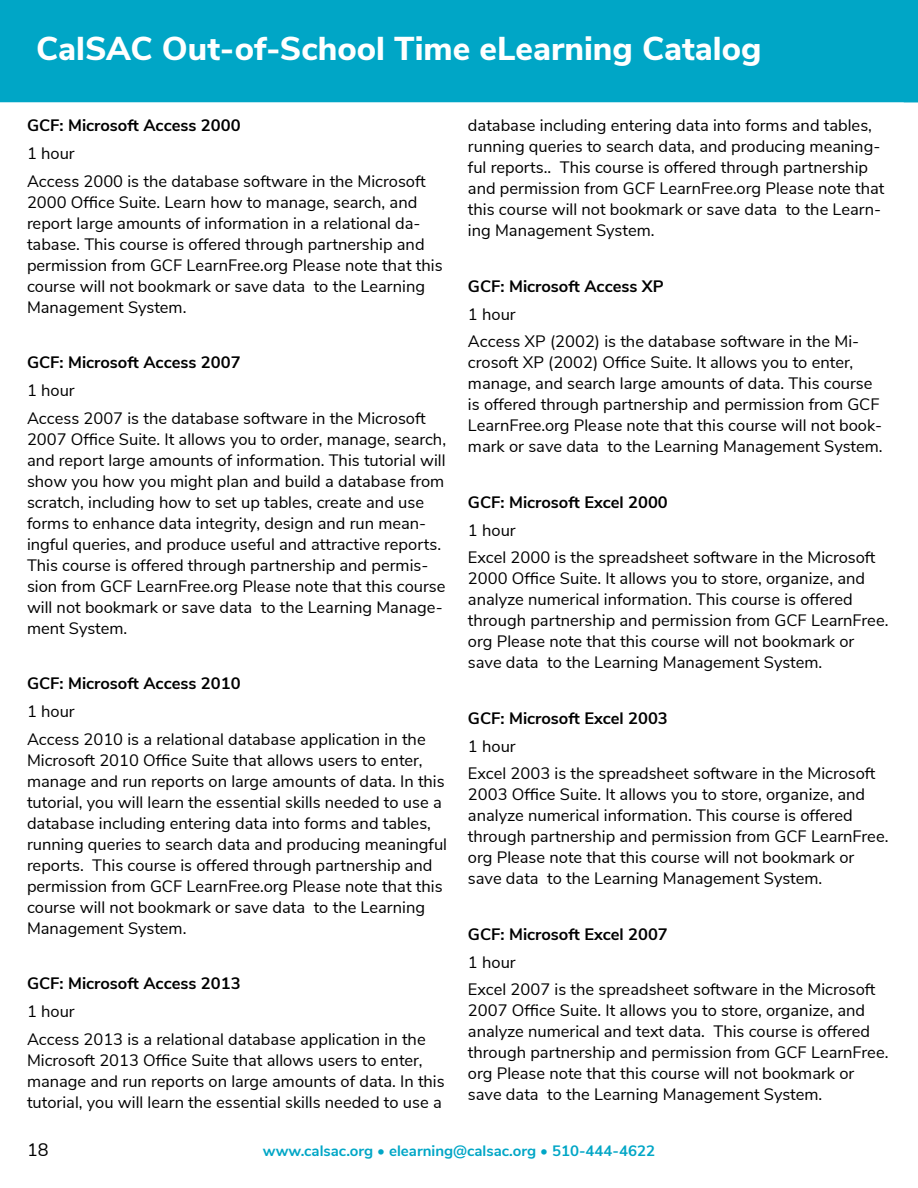
<style>
.page{position:relative;width:918px;height:1188px;background:#fff}
.page>*{position:absolute;margin:0;border:0;box-sizing:border-box;transform-origin:0 0}
.t1{font:800 33px "Nunito Sans";color:#fff}
.t2{font:18px "Nunito Sans";color:#000}
.t3{font:16.5px/21px "Nunito Sans";color:#000}
.t4{font:700 16.5px "Nunito Sans";color:#000}
.t5{font:700 15px "Nunito Sans";color:#00a6c6}
</style>
<div class="page">
<div style="left:0;top:0;width:904px;height:102px;background:#00a6c6"></div>
<svg style="left:904px;top:0;width:14px;height:102px"></svg>
<h1 class="t1" style="left:36px;top:25px;width:727px">CalSAC Out-of-School Time eLearning Catalog</h1>
<p class="t4" style="left:27px;top:113px;width:215px">GCF: Microsoft Access 2000</p>
<p class="t3" style="left:27px;top:138px;width:400px;line-height:27.8px">1 hour<br>Access 2000 is the database software in the Microsoft</p>
<p class="t3" style="left:27px;top:190px;width:417px">2000 Office Suite. Learn how to manage, search, and report large amounts of information in a relational da&shy;tabase. This course is offered through partnership and permission from GCF LearnFree.org Please note that this course will not bookmark or save data to the Learning Management System.</p>
<p class="t4" style="left:27px;top:350px;width:215px">GCF: Microsoft Access 2007</p>
<p class="t3" style="left:27px;top:375px;width:400px;line-height:27.8px">1 hour<br>Access 2007 is the database software in the Microsoft</p>
<p class="t3" style="left:27px;top:427px;width:421px">2007 Office Suite. It allows you to order, manage, search, and report large amounts of information. This tutorial will show you how you might plan and build a database from scratch, including how to set up tables, create and use forms to enhance data integrity, design and run mean&shy;ingful queries, and produce useful and attractive reports.<br>This course is offered through partnership and permis&shy;sion from GCF LearnFree.org Please note that this course will not bookmark or save data to the Learning Manage&shy;ment System.</p>
<p class="t4" style="left:27px;top:671px;width:215px">GCF: Microsoft Access 2010</p>
<p class="t3" style="left:27px;top:696px;width:400px;line-height:27.8px">1 hour<br>Access 2010 is a relational database application in the</p>
<p class="t3" style="left:27px;top:749px;width:422px">Microsoft 2010 Office Suite that allows users to enter, manage and run reports on large amounts of data. In this tutorial, you will learn the essential skills needed to use a database including entering data into forms and tables, running queries to search data and producing meaningful reports. This course is offered through partnership and permission from GCF LearnFree.org Please note that this course will not bookmark or save data to the Learning Management System.</p>
<p class="t4" style="left:27px;top:972px;width:215px">GCF: Microsoft Access 2013</p>
<p class="t3" style="left:27px;top:996px;width:400px;line-height:27.8px">1 hour<br>Access 2013 is a relational database application in the</p>
<p class="t3" style="left:27px;top:1049px;width:419px">Microsoft 2013 Office Suite that allows users to enter, manage and run reports on large amounts of data. In this tutorial, you will learn the essential skills needed to use a</p>
<p class="t3" style="left:468px;top:114px;width:418px">database including entering data into forms and tables, running queries to search data, and producing meaning&shy;ful reports.. This course is offered through partnership and permission from GCF LearnFree.org Please note that this course will not bookmark or save data to the Learn&shy;ing Management System.</p>
<p class="t4" style="left:468px;top:274px;width:197px">GCF: Microsoft Access XP</p>
<p class="t3" style="left:468px;top:299px;width:393px;line-height:27.8px">1 hour<br>Access XP (2002) is the database software in the Mi-</p>
<p class="t3" style="left:468px;top:351px;width:416px">crosoft XP (2002) Office Suite. It allows you to enter, manage, and search large amounts of data. This course is offered through partnership and permission from GCF LearnFree.org Please note that this course will not book&shy;mark or save data to the Learning Management System.</p>
<p class="t4" style="left:468px;top:490px;width:201px">GCF: Microsoft Excel 2000</p>
<p class="t3" style="left:468px;top:515px;width:409px;line-height:27.8px">1 hour<br>Excel 2000 is the spreadsheet software in the Microsoft</p>
<p class="t3" style="left:468px;top:567px;width:422px">2000 Office Suite. It allows you to store, organize, and analyze numerical information. This course is offered through partnership and permission from GCF LearnFree. org Please note that this course will not bookmark or save data to the Learning Management System.</p>
<p class="t4" style="left:468px;top:706px;width:201px">GCF: Microsoft Excel 2003</p>
<p class="t3" style="left:468px;top:731px;width:409px;line-height:27.8px">1 hour<br>Excel 2003 is the spreadsheet software in the Microsoft</p>
<p class="t3" style="left:468px;top:783px;width:422px">2003 Office Suite. It allows you to store, organize, and analyze numerical information. This course is offered through partnership and permission from GCF LearnFree. org Please note that this course will not bookmark or save data to the Learning Management System.</p>
<p class="t4" style="left:468px;top:922px;width:201px">GCF: Microsoft Excel 2007</p>
<p class="t3" style="left:468px;top:947px;width:409px;line-height:27.8px">1 hour<br>Excel 2007 is the spreadsheet software in the Microsoft</p>
<p class="t3" style="left:468px;top:999px;width:422px">2007 Office Suite. It allows you to store, organize, and analyze numerical and text data. This course is offered through partnership and permission from GCF LearnFree. org Please note that this course will not bookmark or save data to the Learning Management System.</p>
<p class="t2" style="left:27px;top:1136px;width:23px">18</p>
<p class="t5" style="left:263px;top:1140px;width:394px">www.calsac.org • elearning@calsac.org • 510-444-4622</p>
</div>
